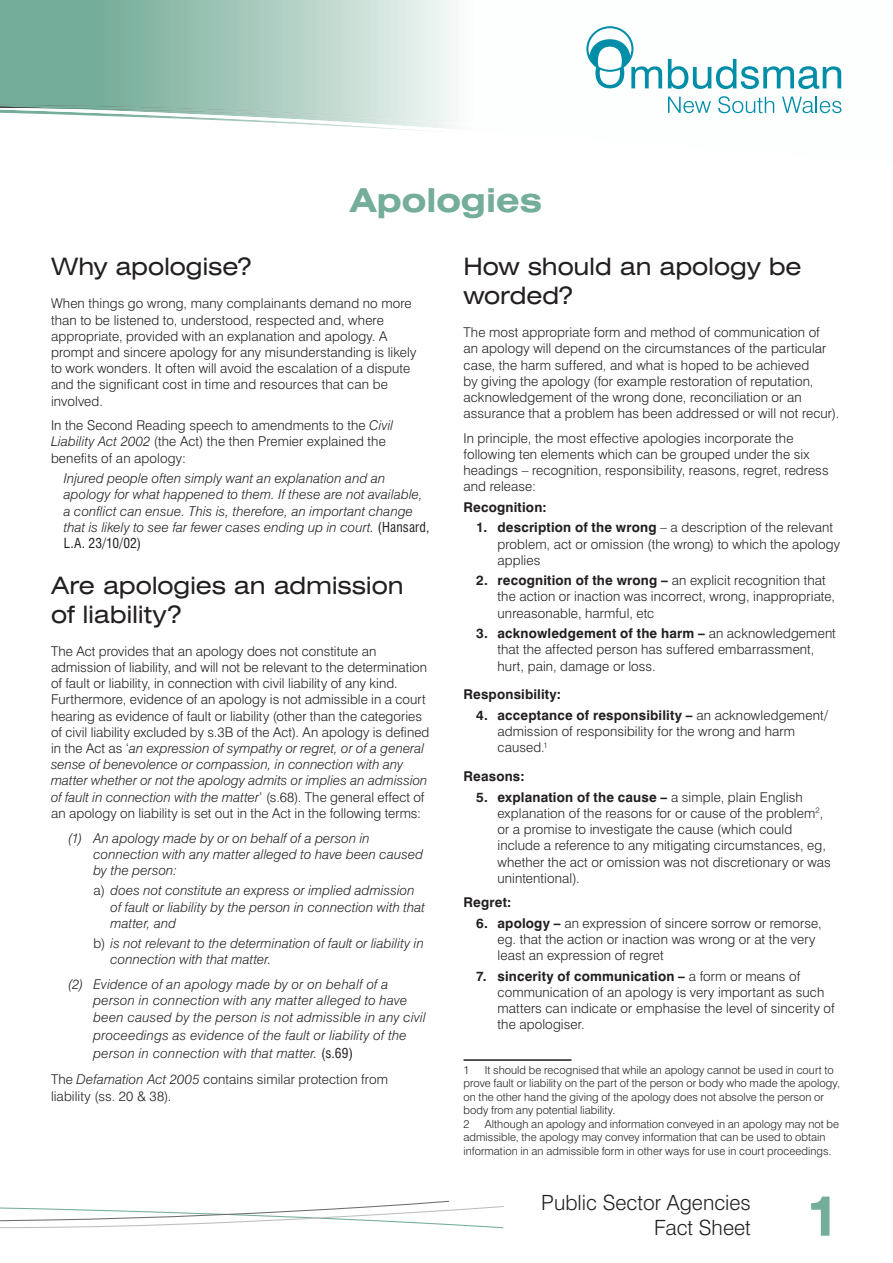
<style>
.page{position:relative;width:893px;height:1263px;background:#fff}
.page>*{position:absolute;margin:0;border:0;box-sizing:border-box;transform-origin:0 0}
.t1{font:700 expanded 55.65px "Swiss 721 BT";color:#74ad99;scale:.92 1}
.t2{font:700 expanded 33px "Swiss 721 BT";letter-spacing:-.01em;color:#74ad99}
.t3{font:expanded 24px/28.8px "Swiss 721 BT";letter-spacing:-.01em;color:#231f20}
.t4{font:300 21px/25.2px "Swiss 721 BT";color:#231f20;text-align:right}
.t5{font:300 13.5px/16.2px "Swiss 721 BT";letter-spacing:.005em;color:#231f20}
.t6{font:italic 300 13.5px/16.2px "Swiss 721 BT";letter-spacing:.01em;color:#231f20}
.t7{font:700 13.5px "Swiss 721 BT";letter-spacing:.01em;color:#231f20}
.t8{font:300 11.25px/13.5px "Swiss 721 BT";letter-spacing:.005em;color:#231f20}
.s1{font-style:italic}
.s2{font-weight:400;font-style:normal;font-stretch:condensed}
.s3{font-style:normal}
.s4{font-weight:700}
</style>
<div class="page">
<svg style="left:0;top:1200px;width:504px;height:29px"></svg>
<svg style="left:0;top:0;width:842px;height:105px"></svg>
<img style="left:0;top:105px;width:842px;height:27px">
<img style="left:0;top:107px;width:52px;height:1px">
<svg style="left:668px;top:59px;width:173px;height:30px"></svg>
<svg style="left:668px;top:97px;width:43px;height:16px"></svg>
<svg style="left:718px;top:96px;width:56px;height:17px"></svg>
<svg style="left:782px;top:97px;width:59px;height:16px"></svg>
<svg style="left:586px;top:26px;width:76px;height:62px"></svg>
<hr style="left:463px;top:1059px;width:108px;height:2px;background:#231f20">
<h2 class="t2" style="left:350px;top:181px;width:194px">Apologies</h2>
<h3 class="t3" style="left:51px;top:252px;width:202px">Why apologise?</h3>
<p class="t5" style="left:51px;top:295px;width:367px">When things go wrong, many complainants demand no more than to be listened to, understood, respected and, where appropriate, provided with an explanation and apology. A prompt and sincere apology for any misunderstanding is likely to work wonders. It often will avoid the escalation of a dispute and the significant cost in time and resources that can be involved.</p>
<p class="t5" style="left:51px;top:417px;width:344px">In the Second Reading speech to amendments to the <span class="s1">Civil<br>Liability Act 2002</span> (the Act) the then Premier explained the benefits of an apology:</p>
<p class="t6" style="left:64px;top:470px;width:367px">Injured people often simply want an explanation and an apology for what happened to them. If these are not available, a conflict can ensue. This is, therefore, an important change that is likely to see far fewer cases ending up in court. <span class="s2">(Hansard, L.A. 23/10/02)</span></p>
<h3 class="t3" style="left:51px;top:571px;width:354px">Are apologies an admission of liability?</h3>
<p class="t5" style="left:51px;top:643px;width:380px">The Act provides that an apology does not constitute an admission of liability, and will not be relevant to the determination of fault or liability, in connection with civil liability of any kind.<br>Furthermore, evidence of an apology is not admissible in a court hearing as evidence of fault or liability (other than the categories of civil liability excluded by s.3B of the Act). An apology is defined in the Act as ‘<span class="s1">an expression of sympathy or regret, or of a general sense of benevolence or compassion, in connection with any matter whether or not the apology admits or implies an admission of fault in connection with the matter</span>’ (s.68). The general effect of an apology on liability is set out in the Act in the following terms:</p>
<p class="t6" style="left:94px;top:829px;width:331px;text-indent:-26px">(1) An apology made by or on behalf of a person in connection with any matter alleged to have been caused by the person:</p>
<p class="t6" style="left:111px;top:882px;width:316px;text-indent:-17px"><span class="s3">a)</span> does not constitute an express or implied admission of fault or liability by the person in connection with that matter, and</p>
<p class="t6" style="left:111px;top:935px;width:315px;text-indent:-17px"><span class="s3">b)</span> is not relevant to the determination of fault or liability in connection with that matter.</p>
<p class="t6" style="left:94px;top:976px;width:334px;text-indent:-26px">(2) Evidence of an apology made by or on behalf of a person in connection with any matter alleged to have been caused by the person is not admissible in any civil</p>
<p class="t6" style="left:94px;top:1025px;width:315px;line-height:18px">proceedings as evidence of the fault or liability of the person in connection with that matter. <span class="s2">(s.69)</span></p>
<p class="t5" style="left:51px;top:1071px;width:338px">The <span class="s1">Defamation Act 2005</span> contains similar protection from liability (ss. 20 &amp; 38).</p>
<h3 class="t3" style="left:463px;top:252px;width:339px">How should an apology be worded?</h3>
<p class="t5" style="left:463px;top:324px;width:377px">The most appropriate form and method of communication of<br>an apology will depend on the circumstances of the particular case, the harm suffered, and what is hoped to be achieved<br>by giving the apology (for example restoration of reputation, acknowledgement of the wrong done, reconciliation or an assurance that a problem has been addressed or will not recur).</p>
<p class="t5" style="left:463px;top:430px;width:367px">In principle, the most effective apologies incorporate the following ten elements which can be grouped under the six headings – recognition, responsibility, reasons, regret, redress and release:</p>
<p class="t7" style="left:463px;top:499px;width:85px">Recognition:</p>
<p class="t5" style="left:497px;top:519px;width:344px;text-indent:-21px"><span class="s4">1. description of the wrong</span> – a description of the relevant problem, act or omission (the wrong) to which the apology applies</p>
<p class="t5" style="left:497px;top:572px;width:339px;text-indent:-21px"><span class="s4">2. recognition of the wrong –</span> an explicit recognition that the action or inaction was incorrect, wrong, inappropriate, unreasonable, harmful, etc</p>
<p class="t5" style="left:497px;top:625px;width:340px;text-indent:-21px"><span class="s4">3. acknowledgement of the harm –</span> an acknowledgement that the affected person has suffered embarrassment, hurt, pain, damage or loss.</p>
<p class="t7" style="left:463px;top:686px;width:99px">Responsibility:</p>
<p class="t5" style="left:497px;top:707px;width:332px;text-indent:-21px"><span class="s4">4. acceptance of responsibility –</span> an acknowledgement/ admission of responsibility for the wrong and harm caused.<sup>1</sup></p>
<p class="t7" style="left:463px;top:768px;width:62px">Reasons:</p>
<p class="t5" style="left:497px;top:789px;width:335px;text-indent:-21px"><span class="s4">5. explanation of the cause –</span> a simple, plain English explanation of the reasons for or cause of the problem<sup>2</sup>, or a promise to investigate the cause (which could include a reference to any mitigating circumstances, eg, whether the act or omission was not discretionary or was unintentional).</p>
<p class="t7" style="left:463px;top:894px;width:49px">Regret:</p>
<p class="t5" style="left:497px;top:915px;width:326px;text-indent:-21px"><span class="s4">6. apology –</span> an expression of sincere sorrow or remorse, eg. that the action or inaction was wrong or at the very least an expression of regret</p>
<p class="t5" style="left:497px;top:968px;width:339px;text-indent:-21px"><span class="s4">7. sincerity of communication –</span> a form or means of communication of an apology is very important as such matters can indicate or emphasise the level of sincerity of the apologiser.</p>
<p class="t8" style="left:463px;top:1063px;width:7px">1</p>
<p class="t8" style="left:463px;top:1063px;width:378px;text-indent:21px">It should be recognised that while an apology cannot be used in court to prove fault or liability on the part of the person or body who made the apology, on the other hand the giving of the apology does not absolve the person or body from any potential liability.<br>2</p>
<p class="t8" style="left:463px;top:1117px;width:377px;text-indent:21px">Although an apology and information conveyed in an apology may not be admissible, the apology may convey information that can be used to obtain information in an admissible form in other ways for use in court proceedings.</p>
<h3 class="t4" style="left:541px;top:1189px;width:211px">Public Sector Agencies<br>Fact Sheet</h3>
<h1 class="t1" style="left:805px;top:1182px;width:42px">1</h1>
</div>
